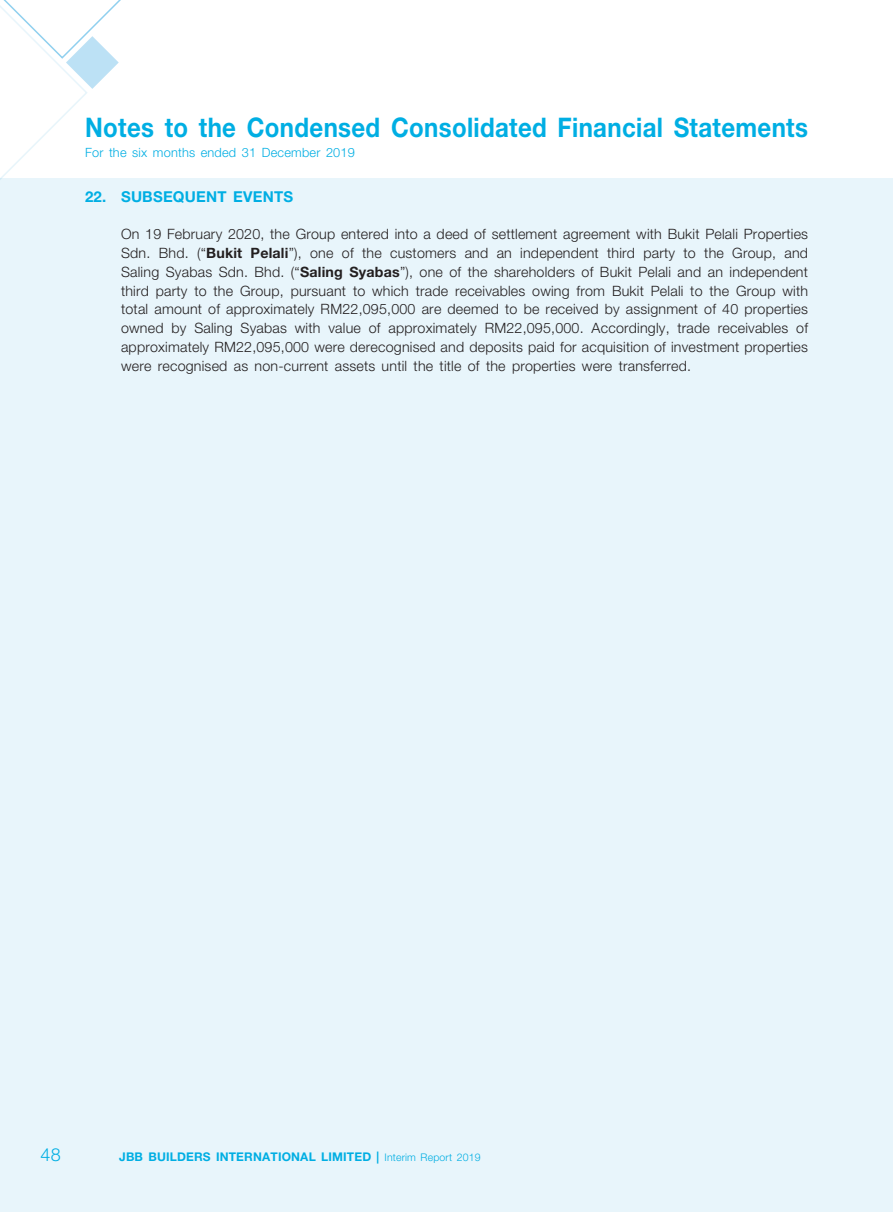
<style>
.page{position:relative;width:893px;height:1212px;background:#fff}
.page>*{position:absolute;margin:0;border:0;box-sizing:border-box;transform-origin:0 0}
.t1{font:700 27px "Helvetica Neue LT Std";letter-spacing:.015em;color:#00aee3;scale:.89 1}
.t2{font:300 18px "Helvetica Neue LT Std";color:#00aee3}
._03_H1{font:700 15px "Helvetica Neue LT Std";letter-spacing:.015em;color:#00aee3}
._12___P2{font:300 14.25px/18.8px "Helvetica Neue LT Std";letter-spacing:.015em;color:#231f20;text-align:justify}
.t3{font:300 12.75px "Helvetica Neue LT Std";letter-spacing:.015em;color:#00aee3}
.t4{font:700 12px "Helvetica Neue LT Std";letter-spacing:.015em;color:#00aee3}
.s1{font-weight:700}
.s2{font-weight:300;font-size:10.5px}
</style>
<div class="page">
<div style="left:0;top:179px;width:893px;height:1033px;background:#e8f5fb"></div>
<svg style="left:0;top:0;width:143px;height:180px"></svg>
<h1 class="t1" style="left:85px;top:110px;width:814px">Notes to the Condensed Consolidated Financial Statements</h1>
<p class="t3" style="left:85px;top:145px;width:271px">For the six months ended 31 December 2019</p>
<p class="_03_H1" style="left:85px;top:187px;width:210px">22. SUBSEQUENT EVENTS</p>
<p class="_12___P2" style="left:121px;top:224px;width:689px">On 19 February 2020, the Group entered into a deed of settlement agreement with Bukit Pelali Properties Sdn. Bhd. (“<span class="s1">Bukit Pelali</span>”), one of the customers and an independent third party to the Group, and Saling Syabas Sdn. Bhd. (“<span class="s1">Saling Syabas</span>”), one of the shareholders of Bukit Pelali and an independent third party to the Group, pursuant to which trade receivables owing from Bukit Pelali to the Group with total amount of approximately RM22,095,000 are deemed to be received by assignment of 40 properties owned by Saling Syabas with value of approximately RM22,095,000. Accordingly, trade receivables of approximately RM22,095,000 were derecognised and deposits paid for acquisition of investment properties were recognised as non-current assets until the title of the properties were transferred.</p>
<p class="t2" style="left:40px;top:1143px;width:22px">48</p>
<p class="t4" style="left:119px;top:1149px;width:363px">JBB BUILDERS INTERNATIONAL LIMITED | <span class="s2">Interim Report 2019</span></p>
</div>
